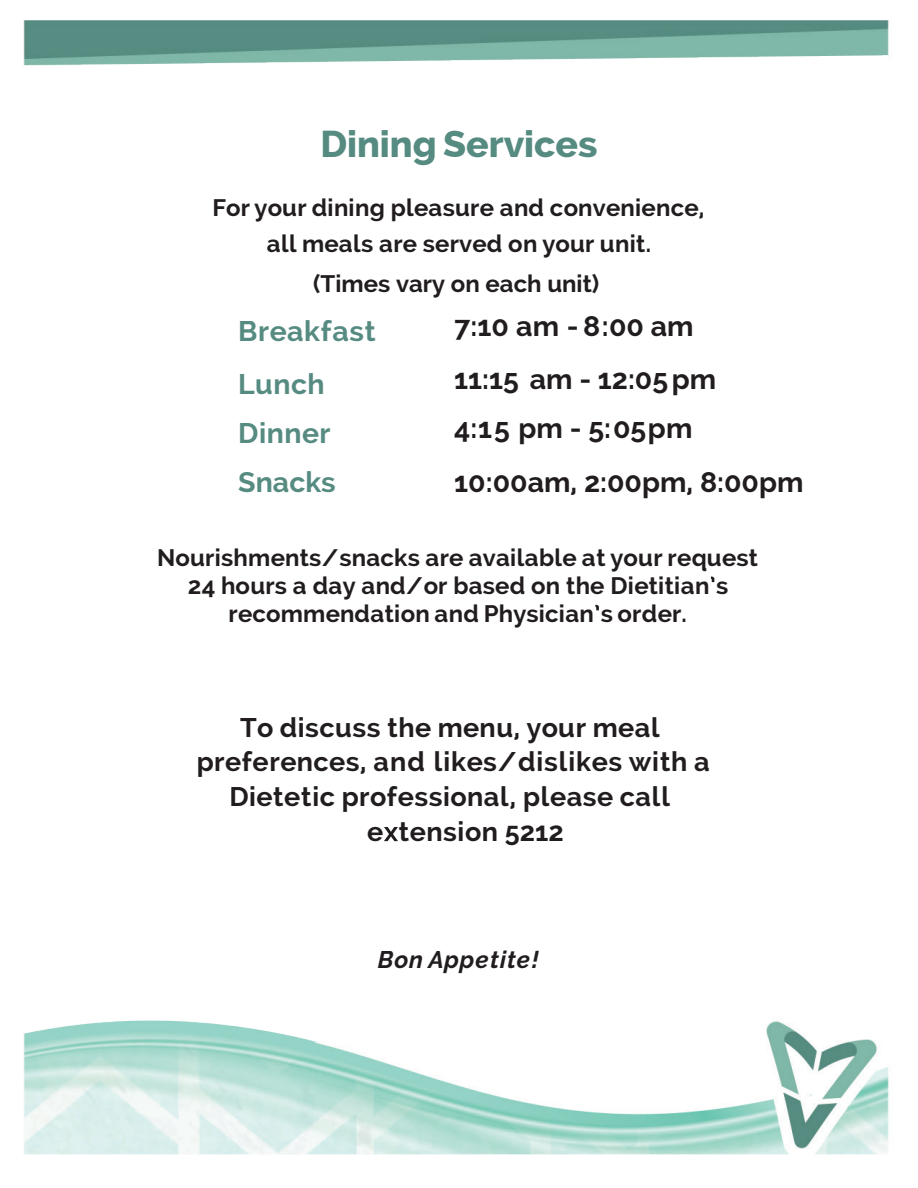
<style>
.page{position:relative;width:918px;height:1188px;background:#fff}
.page>*{position:absolute;margin:0;border:0;box-sizing:border-box;transform-origin:0 0}
.t1{font:800 37.5px "Raleway";color:#568b81}
.t2{font:700 28.5px/52.5px "Raleway";color:#211d1e}
.t3{font:700 28.5px/52.3px "Raleway";letter-spacing:.015em;color:#568b81}
.t4{font:700 27px "Raleway";letter-spacing:.02em;color:#211d1e}
.t5{font:700 24px/28.2px "Raleway";letter-spacing:.01em;color:#211d1e;text-align:center}
.t6{font:italic 700 24px "Raleway";letter-spacing:.035em;color:#211d1e}
</style>
<div class="page">
<img style="left:23px;top:20px;width:866px;height:1135px">
<h1 class="t1" style="left:321px;top:122px;width:278px">Dining Services</h1>
<p class="t5" style="left:213px;top:190px;width:493px;line-height:35.8px">For your dining pleasure and convenience, all meals are served on your unit.</p>
<p class="t5" style="left:313px;top:269px;width:287px">(Times vary on each unit)</p>
<p class="t3" style="left:238px;top:305px;width:139px">Breakfast<br>Lunch</p>
<p class="t3" style="left:238px;top:408px;width:99px;line-height:49.3px">Dinner<br>Snacks</p>
<p class="t2" style="left:454px;top:300px;width:263px">7:10 am - 8:00 am<br>11:15 am - 12:05 m</p>
<p class="t2" style="left:454px;top:401px;width:351px;line-height:54.3px">4:15 pm - 5:05pm<br>10:00am, 2:00pm, 8:00pm</p>
<p class="t2" style="left:672px;top:353px;width:19px">p</p>
<p class="t5" style="left:157px;top:543px;width:602px">Nourishments/snacks are available at your request<br>24 hours a day and/or based on the Dietitian s recommendation and Physician s order.</p>
<p class="t4" style="left:240px;top:711px;width:421px">To discuss the menu, your meal</p>
<p class="t4" style="left:197px;top:746px;width:515px">preferences, and likes/dislikes with a</p>
<p class="t4" style="left:230px;top:781px;width:442px">Dietetic professional, please call</p>
<p class="t4" style="left:367px;top:816px;width:198px">e tension 5212</p>
<p class="t6" style="left:378px;top:945px;width:162px">Bon Appetite!</p>
</div>
